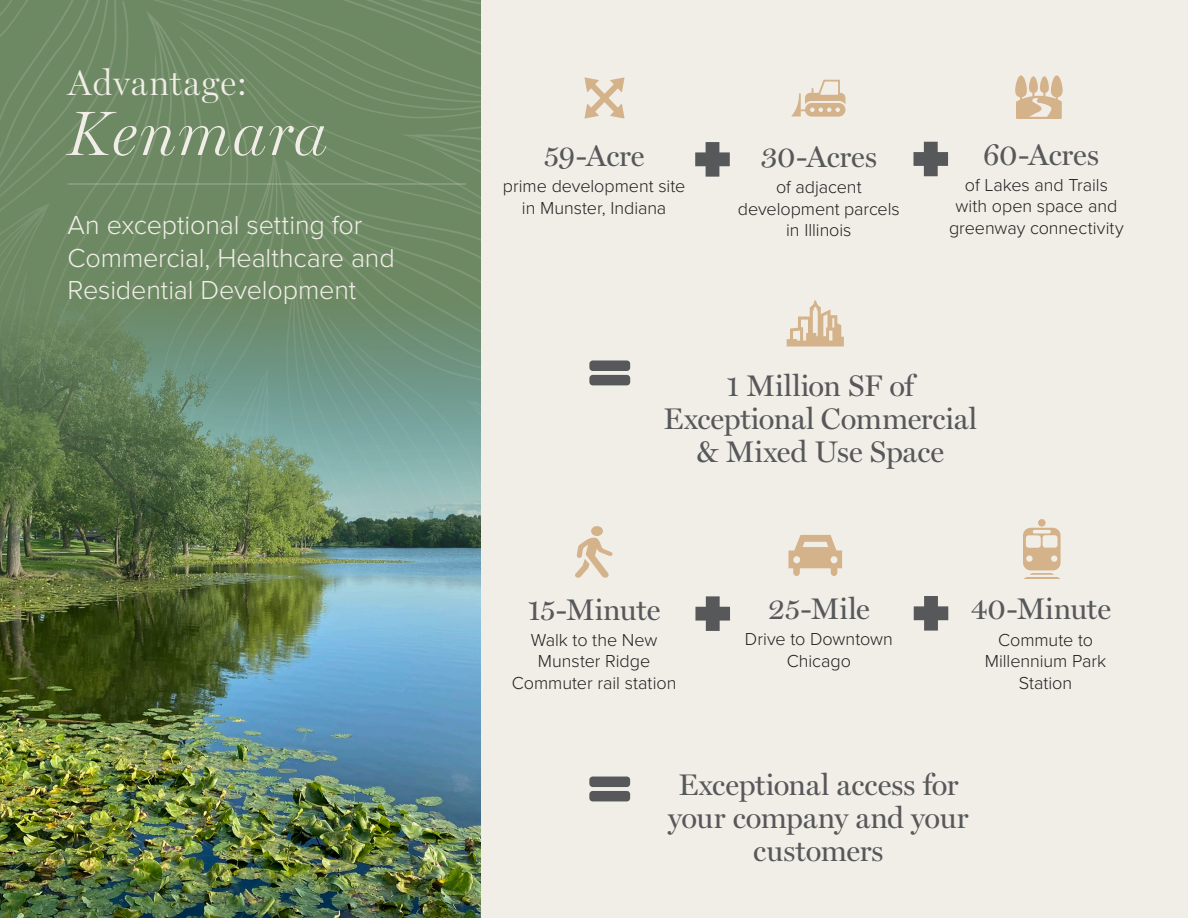
<style>
.page{position:relative;width:1188px;height:918px;background:#f1eee8}
.page>*{position:absolute;margin:0;border:0;box-sizing:border-box;transform-origin:0 0}
.t1{font:italic 300 63px "Miller Display";letter-spacing:.025em;color:#f1eee8}
.t2{font:300 36px "Miller Display";letter-spacing:.03em;color:#f1eee8}
.t3{font:30px/33px "Miller Display";letter-spacing:-.005em;color:#57585a;text-align:center}
.t4{font:300 27px/32.4px "Proxima Nova";letter-spacing:-.005em;color:#f1eee8}
.t5{font:300 18px/21.6px "Proxima Nova";letter-spacing:-.005em;color:#231f20;text-align:center}
</style>
<div class="page">
<svg style="left:584px;top:77px;width:41px;height:42px"></svg>
<svg style="left:0;top:0;width:480px;height:282px;background:#6f8a65"></svg>
<img style="left:0;top:282px;width:481px;height:636px">
<hr style="left:68px;top:183px;width:398px;height:2px;background:#f1eee8">
<svg style="left:791px;top:80px;width:54px;height:37px"></svg>
<svg style="left:1015px;top:75px;width:48px;height:44px"></svg>
<svg style="left:575px;top:538px;width:38px;height:40px"></svg>
<div style="left:591px;top:526px;width:12px;height:10px;background:#d4b38b;border-radius:50%"></div>
<svg style="left:1023px;top:528px;width:38px;height:51px"></svg>
<div style="left:1038px;top:519px;width:8px;height:8px;background:#d4b38b;border-radius:50%"></div>
<svg style="left:787px;top:300px;width:57px;height:47px"></svg>
<svg style="left:788px;top:535px;width:54px;height:41px"></svg>
<svg style="left:695px;top:142px;width:35px;height:35px"></svg>
<svg style="left:913px;top:142px;width:35px;height:34px"></svg>
<svg style="left:695px;top:596px;width:35px;height:35px"></svg>
<svg style="left:914px;top:596px;width:34px;height:35px"></svg>
<div style="left:589px;top:360px;width:41px;height:11px;background:#57585a;border-radius:3px"></div>
<div style="left:589px;top:375px;width:41px;height:10px;background:#57585a;border-radius:3px"></div>
<div style="left:589px;top:777px;width:41px;height:10px;background:#57585a;border-radius:3px"></div>
<div style="left:589px;top:791px;width:41px;height:10px;background:#57585a;border-radius:3px"></div>
<p class="t2" style="left:68px;top:61px;width:182px">Advantage:</p>
<p class="t1" style="left:68px;top:96px;width:261px">Kenmara</p>
<p class="t4" style="left:68px;top:208px;width:329px">An exceptional setting for<br>Commercial, Healthcare and<br>Residential Development</p>
<p class="t3" style="left:544px;top:139px;width:102px">59-Acre</p>
<p class="t5" style="left:503px;top:174px;width:184px">prime development site in Munster, Indiana</p>
<p class="t3" style="left:761px;top:140px;width:118px">30-Acres</p>
<p class="t5" style="left:738px;top:175px;width:163px">of adjacent development parcels in Illinois</p>
<p class="t3" style="left:983px;top:138px;width:118px">60-Acres</p>
<p class="t5" style="left:949px;top:173px;width:176px">of Lakes and Trails with open space and greenway connectivity</p>
<p class="t3" style="left:664px;top:369px;width:315px">1 Million SF of<br>Exceptional Commercial &amp; Mixed Use Space</p>
<p class="t3" style="left:528px;top:593px;width:134px">15-Minute</p>
<p class="t5" style="left:512px;top:628px;width:166px">Walk to the New<br>Munster Ridge<br>Commuter rail station</p>
<p class="t3" style="left:768px;top:592px;width:103px">25-Mile</p>
<p class="t5" style="left:745px;top:627px;width:150px">Drive to Downtown<br>Chicago</p>
<p class="t3" style="left:971px;top:592px;width:142px">40-Minute</p>
<p class="t5" style="left:985px;top:628px;width:123px">Commute to<br>Millennium Park<br>Station</p>
<p class="t3" style="left:668px;top:768px;width:302px">Exceptional access for your company and your customers</p>
</div>
